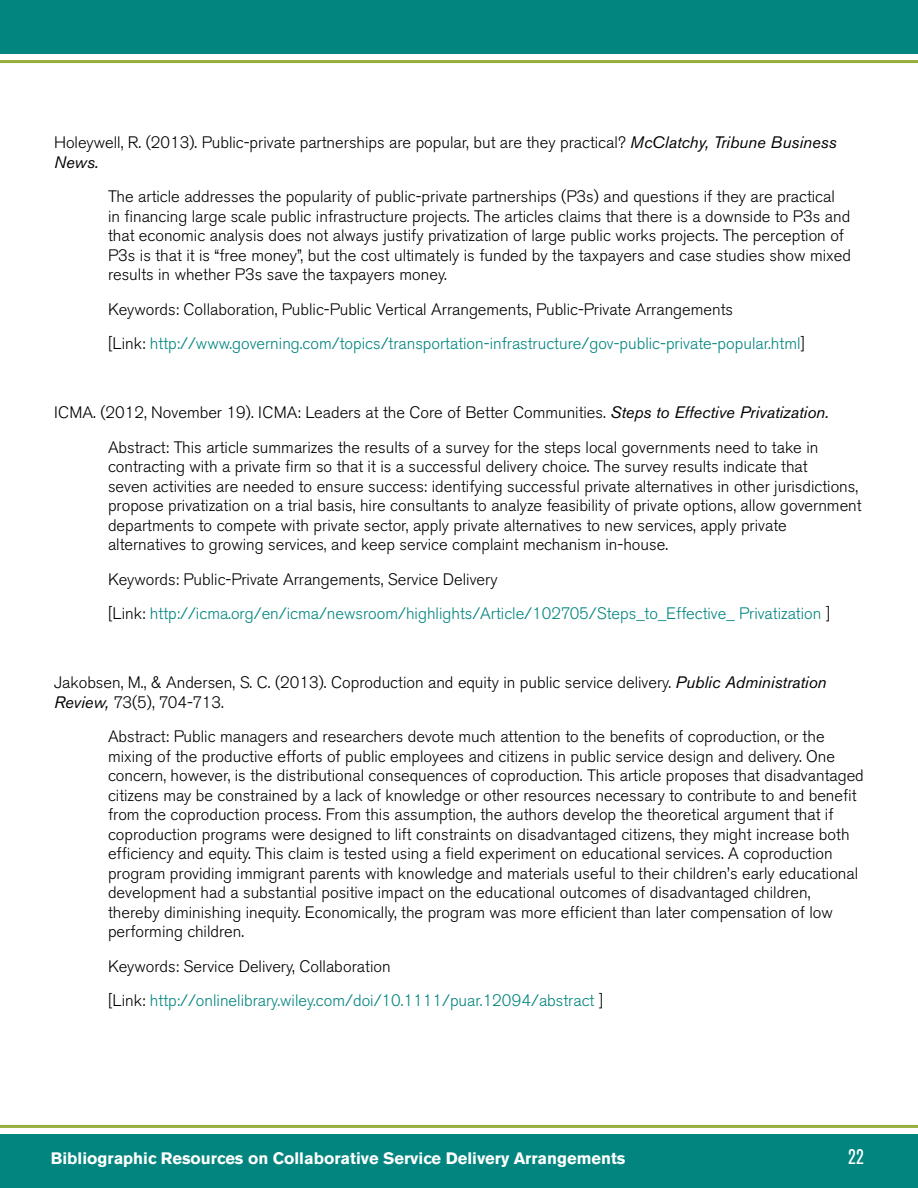
<style>
.page{position:relative;width:918px;height:1188px;background:#fff}
.page>*{position:absolute;margin:0;border:0;box-sizing:border-box;transform-origin:0 0}
.t1{font:condensed 21px "Akzidenz Grotesk BE";color:#fff}
.t2{font:300 16.5px/19.5px "Akzidenz Grotesk BE";color:#000}
.t3{font:300 16.5px/34.5px "Akzidenz Grotesk BE";color:#02857f}
.t4{font:700 16.5px "Akzidenz Grotesk BE";color:#fff}
.s1{font-weight:400;font-style:italic}
.s2{color:#000}
</style>
<div class="page">
<div style="left:0;top:0;width:918px;height:54px;background:#02857f"></div>
<hr style="left:0;top:60px;width:918px;height:3px;background:#97ae3c">
<div style="left:0;top:1134px;width:918px;height:54px;background:#02857f"></div>
<hr style="left:0;top:1125px;width:918px;height:3px;background:#97ae3c">
<p class="t2" style="left:54px;top:133px;width:784px">Holeywell, R. (2013). Public-private partnerships are popular, but are they practical? <span class="s1">McClatchy, Tribune Business<br>News.</span></p>
<p class="t2" style="left:108px;top:187px;width:744px">The article addresses the popularity of public-private partnerships (P3s) and questions if they are practical in financing large scale public infrastructure projects. The articles claims that there is a downside to P3s and that economic analysis does not always justify privatization of large public works projects. The perception of P3s is that it is “free money”, but the cost ultimately is funded by the taxpayers and case studies show mixed results in whether P3s save the taxpayers money.</p>
<p class="t3" style="left:108px;top:292px;width:698px"><span class="s2">Keywords: Collaboration, Public-Public Vertical Arrangements, Public-Private Arrangements<br>[Link:</span> http://www.governing.com/topics/transportation-infrastructure/gov-public-private-popular.html<span class="s2">]</span></p>
<p class="t2" style="left:108px;top:395px;width:723px;line-height:34.5px;text-indent:-54px">ICMA. (2012, November 19). ICMA: Leaders at the Core of Better Communities. <span class="s1">Steps to Effective Privatization.<br></span>Abstract: This article summarizes the results of a survey for the steps local governments need to take in</p>
<p class="t2" style="left:108px;top:457px;width:755px">contracting with a private firm so that it is a successful delivery choice. The survey results indicate that<br>seven activities are needed to ensure success: identifying successful private alternatives in other jurisdictions, propose privatization on a trial basis, hire consultants to analyze feasibility of private options, allow government departments to compete with private sector, apply private alternatives to new services, apply private alternatives to growing services, and keep service complaint mechanism in-house.</p>
<p class="t3" style="left:108px;top:562px;width:724px"><span class="s2">Keywords: Public-Private Arrangements, Service Delivery<br>[Link:</span> http://icma.org/en/icma/newsroom/highlights/Article/102705/Steps_to_Effective_ Privatization <span class="s2">]</span></p>
<p class="t2" style="left:54px;top:673px;width:774px">Jakobsen, M., &amp; Andersen, S. C. (2013). Coproduction and equity in public service delivery. <span class="s1">Public Administration<br>Review,</span> 73(5), 704-713.</p>
<p class="t2" style="left:108px;top:727px;width:757px">Abstract: Public managers and researchers devote much attention to the benefits of coproduction, or the mixing of the productive efforts of public employees and citizens in public service design and delivery. One concern, however, is the distributional consequences of coproduction. This article proposes that disadvantaged citizens may be constrained by a lack of knowledge or other resources necessary to contribute to and benefit from the coproduction process. From this assumption, the authors develop the theoretical argument that if coproduction programs were designed to lift constraints on disadvantaged citizens, they might increase both efficiency and equity. This claim is tested using a field experiment on educational services. A coproduction program providing immigrant parents with knowledge and materials useful to their children’s early educational development had a substantial positive impact on the educational outcomes of disadvantaged children, thereby diminishing inequity. Economically, the program was more efficient than later compensation of low‐ performing children.</p>
<p class="t3" style="left:108px;top:949px;width:497px"><span class="s2">Keywords: Service Delivery, Collaboration<br>[Link:</span> http://onlinelibrary.wiley.com/doi/10.1111/puar.12094/abstract <span class="s2">]</span></p>
<p class="t4" style="left:51px;top:1148px;width:576px">Bibliographic Resources on Collaborative Service Delivery Arrangements</p>
<p class="t1" style="left:848px;top:1145px;width:17px">22</p>
</div>
